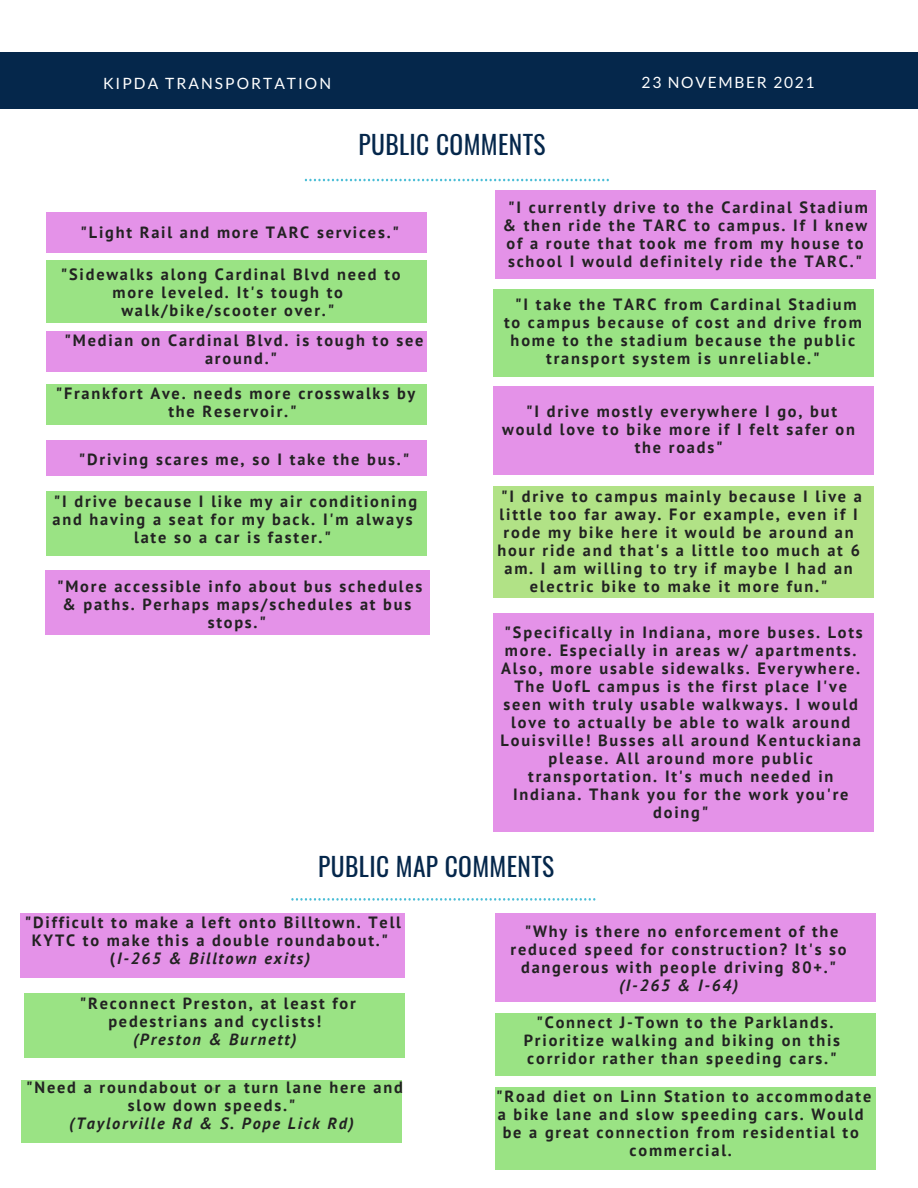
<style>
.page{position:relative;width:918px;height:1188px;background:#fff}
.page>*{position:absolute;margin:0;border:0;box-sizing:border-box;transform-origin:0 0}
.t1{font:25.5px "Oswald";letter-spacing:.015em;color:#05274b}
.t2{font:700 16.35px/18px "PT Sans";letter-spacing:.11em;color:#222;text-align:center}
.t3{font:italic 700 16.35px "PT Sans";letter-spacing:.11em;color:#222}
.t4{font:15.6px "Lato";letter-spacing:.13em;color:#fff}
.t5{font:15.6px "Lato";letter-spacing:.11em;color:#fff}
.s1{font-style:normal}
</style>
<div class="page">
<div style="left:0;top:52px;width:918px;height:56px;background:#05274b"></div>
<svg style="left:305px;top:179px;width:304px;height:2px"></svg>
<div style="left:493px;top:486px;width:380px;height:112px;background:#b1e286"></div>
<div style="left:47px;top:492px;width:380px;height:64px;background:#9ae384"></div>
<div style="left:47px;top:213px;width:380px;height:40px;background:#e492e8"></div>
<div style="left:47px;top:440px;width:380px;height:36px;background:#e492e8"></div>
<div style="left:495px;top:191px;width:380px;height:88px;background:#e492e8"></div>
<div style="left:493px;top:289px;width:380px;height:88px;background:#9ae384"></div>
<div style="left:47px;top:260px;width:380px;height:63px;background:#9ae384"></div>
<div style="left:47px;top:331px;width:380px;height:41px;background:#e492e8"></div>
<div style="left:47px;top:384px;width:380px;height:41px;background:#9ae384"></div>
<div style="left:493px;top:386px;width:380px;height:89px;background:#e492e8"></div>
<div style="left:45px;top:570px;width:384px;height:65px;background:#e492e8"></div>
<div style="left:493px;top:613px;width:380px;height:218px;background:#e492e8"></div>
<svg style="left:291px;top:898px;width:304px;height:3px"></svg>
<div style="left:20px;top:913px;width:385px;height:64px;background:#e492e8"></div>
<div style="left:495px;top:1087px;width:380px;height:82px;background:#9ae384"></div>
<div style="left:25px;top:993px;width:380px;height:64px;background:#9ae384"></div>
<div style="left:495px;top:913px;width:380px;height:89px;background:#e492e8"></div>
<div style="left:22px;top:1080px;width:380px;height:63px;background:#9ae384"></div>
<div style="left:495px;top:1013px;width:380px;height:63px;background:#9ae384"></div>
<p class="t4" style="left:103px;top:73px;width:230px">KIPDA TRANSPORTATION</p>
<p class="t5" style="left:642px;top:73px;width:174px">23 NOVEMBER 2021</p>
<p class="t1" style="left:359px;top:124px;width:189px">PUBLIC COMMENTS</p>
<p class="t2" style="left:81px;top:223px;width:320px">"Light Rail and more TARC services."</p>
<p class="t2" style="left:61px;top:264px;width:341px">"Sidewalks along Cardinal Blvd need to more leveled. It's tough to walk/bike/scooter over."</p>
<p class="t2" style="left:65px;top:331px;width:361px">"Median on Cardinal Blvd. is tough to see around."</p>
<p class="t2" style="left:56px;top:384px;width:361px">"Frankfort Ave. needs more crosswalks by the Reservoir."</p>
<p class="t2" style="left:79px;top:450px;width:332px">"Driving scares me, so I take the bus."</p>
<p class="t2" style="left:503px;top:198px;width:367px">"I currently drive to the Cardinal Stadium &amp; then ride the TARC to campus. If I knew of a route that took me from my house to school I would definitely ride the TARC."</p>
<p class="t2" style="left:504px;top:295px;width:359px">"I take the TARC from Cardinal Stadium to campus because of cost and drive from home to the stadium because the public transport system is unreliable."</p>
<p class="t2" style="left:502px;top:401px;width:354px">"I drive mostly everywhere I go, but would love to bike more if I felt safer on the roads"</p>
<p class="t2" style="left:497px;top:486px;width:366px">"I drive to campus mainly because I live a little too far away. For example, even if I rode my bike here it would be around an hour ride and that's a little too much at 6 am. I am willing to try if maybe I had an electric bike to make it more fun."</p>
<p class="t2" style="left:53px;top:492px;width:366px">"I drive because I like my air conditioning and having a seat for my back. I'm always late so a car is faster."</p>
<p class="t2" style="left:57px;top:577px;width:367px">"More accessible info about bus schedules &amp; paths. Perhaps maps/schedules at bus stops."</p>
<p class="t2" style="left:501px;top:623px;width:364px">"Specifically in Indiana, more buses. Lots more. Especially in areas w/ apartments.<br>Also, more usable sidewalks. Everywhere.<br>The UofL campus is the first place I've seen with truly usable walkways. I would love to actually be able to walk around Louisville! Busses all around Kentuckiana please. All around more public transportation. It's much needed in Indiana. Thank you for the work you're doing"</p>
<p class="t1" style="left:318px;top:847px;width:238px">PUBLIC MAP COMMENTS</p>
<p class="t2" style="left:25px;top:913px;width:378px">"Difficult to make a left onto Billtown. Tell<br>KYTC to make this a double roundabout."</p>
<p class="t3" style="left:110px;top:948px;width:202px"><span class="s1">(</span>I-265 &amp; Billtown exits)</p>
<p class="t2" style="left:511px;top:922px;width:338px">"Why is there no enforcement of the reduced speed for construction? It's so dangerous with people driving 80+."</p>
<p class="t3" style="left:619px;top:975px;width:121px">(I-265 &amp; I-64)</p>
<p class="t2" style="left:80px;top:994px;width:278px">"Reconnect Preston, at least for pedestrians and cyclists!</p>
<p class="t3" style="left:133px;top:1028px;width:165px">(Preston &amp; Burnett)</p>
<p class="t2" style="left:212px;top:1084px;width:8px">"</p>
<p class="t2" style="left:26px;top:1078px;width:378px">"Need a roundabout or a turn lane here and slow down speeds."</p>
<p class="t3" style="left:69px;top:1113px;width:286px">(Taylorville Rd &amp; S. Pope Lick Rd)</p>
<p class="t2" style="left:524px;top:1013px;width:318px">"Connect J-Town to the Parklands.<br>Prioritize walking and biking on this corridor rather than speeding cars."</p>
<p class="t2" style="left:496px;top:1087px;width:377px">"Road diet on Linn Station to accommodate a bike lane and slow speeding cars. Would be a great connection from residential to commercial.</p>
</div>
